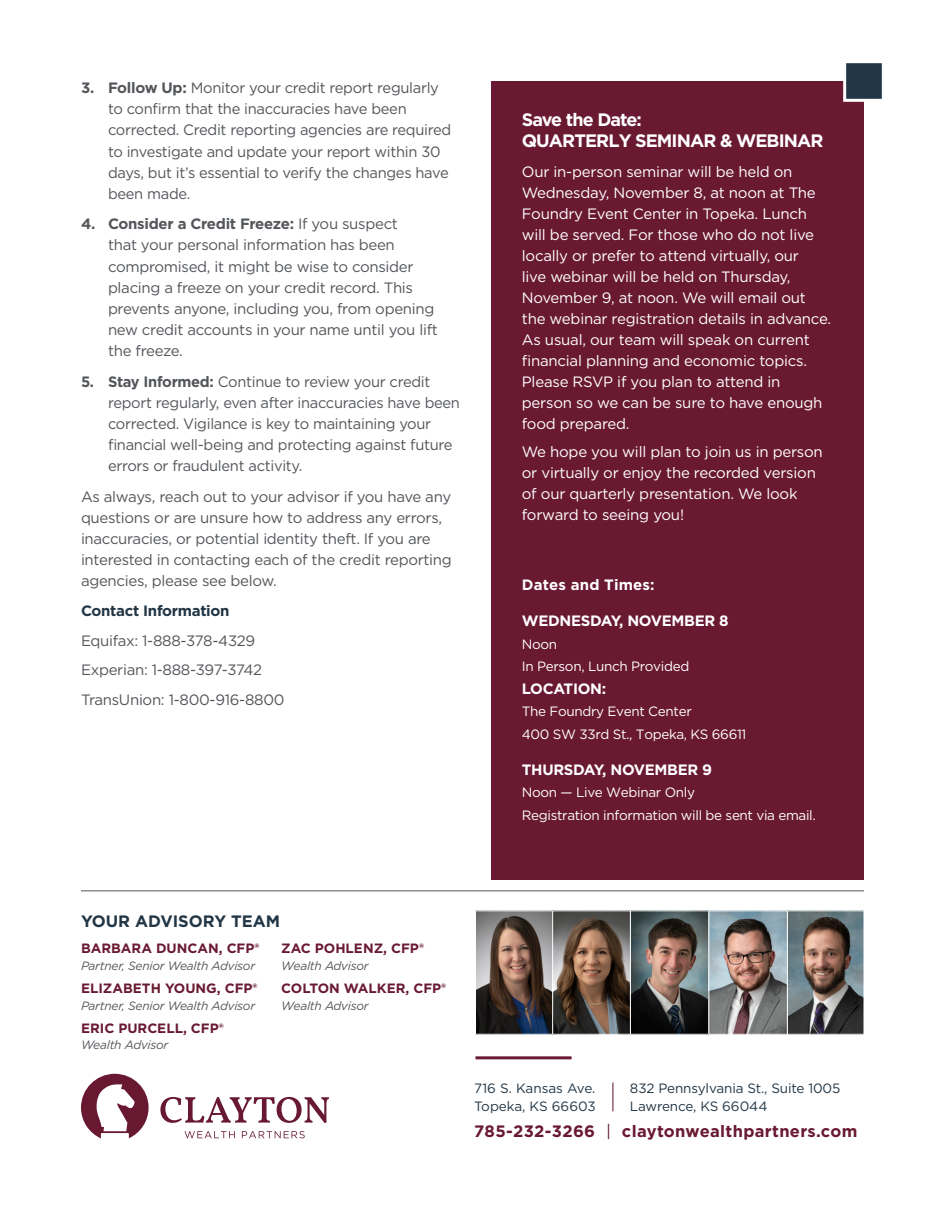
<style>
.page{position:relative;width:945px;height:1215px;background:#fff}
.page>*{position:absolute;margin:0;border:0;box-sizing:border-box;transform-origin:0 0}
.t1{font:700 18px/21.6px "Gotham";letter-spacing:-.05em;color:#fff}
.t2{font:700 16.5px "Gotham";letter-spacing:.02em;color:#691931}
.t3{font:700 16.5px "Gotham";color:#223645}
.t4{font:15px/21.1px "Gotham";letter-spacing:-.02em;color:#53565a}
.t5{font:15px/21px "Gotham";letter-spacing:-.015em;color:#fff}
.t6{font:700 15px "Gotham";letter-spacing:-.02em;color:#fff}
.t7{font:700 15px "Gotham";letter-spacing:-.02em;color:#223645}
.t8{font:700 15px "Gotham";letter-spacing:.01em;color:#fff}
.t9{font:13.5px/22.5px "Gotham";letter-spacing:-.025em;color:#fff}
.t10{font:700 13.5px "Gotham";color:#691931}
.t11{font:13.5px/18px "Gotham";letter-spacing:-.01em;color:#223645}
.t12{font:italic 12px "Gotham";letter-spacing:-.02em;color:#53565a}
.s1{font-weight:700}
.s2{font-weight:400}
</style>
<div class="page">
<hr style="left:81px;top:891px;width:783px;height:1px;background:#53565a">
<hr style="left:475px;top:1056px;width:97px;height:3px;background:#691931">
<img style="left:477px;top:912px;width:385px;height:121px">
<div style="left:475px;top:910px;width:78px;height:125px;border:1px solid #fff"></div>
<div style="left:552px;top:910px;width:79px;height:125px;border:1px solid #fff"></div>
<div style="left:630px;top:910px;width:79px;height:125px;border:1px solid #fff"></div>
<div style="left:709px;top:910px;width:79px;height:125px;border:1px solid #fff"></div>
<div style="left:787px;top:910px;width:77px;height:125px;border:1px solid #fff"></div>
<div style="left:492px;top:81px;width:372px;height:799px;background:#691931"></div>
<svg style="left:612px;top:1083px;width:1px;height:28px"></svg>
<svg style="left:843px;top:63px;width:39px;height:39px;background:#455662"></svg>
<svg style="left:81px;top:1074px;width:68px;height:64px"></svg>
<svg style="left:160px;top:1097px;width:169px;height:26px"></svg>
<svg style="left:185px;top:1131px;width:50px;height:7px"></svg>
<svg style="left:242px;top:1131px;width:63px;height:7px"></svg>
<p class="t4" style="left:108px;top:77px;width:345px;text-indent:-27px"><span class="s1">3. Follow Up:</span> Monitor your credit report regularly to confirm that the inaccuracies have been corrected. Credit reporting agencies are required to investigate and update your report within 30 days, but it’s essential to verify the changes have been made.</p>
<p class="t4" style="left:108px;top:213px;width:331px;text-indent:-27px"><span class="s1">4. Consider a Credit Freeze:</span> If you suspect<br>that your personal information has been compromised, it might be wise to consider placing a freeze on your credit record. This prevents anyone, including you, from opening new credit accounts in your name until you lift the freeze.</p>
<p class="t4" style="left:108px;top:370px;width:354px;text-indent:-27px"><span class="s1">5. Stay Informed:</span> Continue to review your credit report regularly, even after inaccuracies have been corrected. Vigilance is key to maintaining your financial well-being and protecting against future errors or fraudulent activity.</p>
<p class="t4" style="left:81px;top:485px;width:372px">As always, reach out to your advisor if you have any questions or are unsure how to address any errors, inaccuracies, or potential identity theft. If you are interested in contacting each of the credit reporting agencies, please see below.</p>
<p class="t7" style="left:81px;top:601px;width:150px">Contact Information</p>
<p class="t4" style="left:81px;top:629px;width:176px">Equifax: 1-888-378-4329</p>
<p class="t4" style="left:81px;top:659px;width:183px">Experian: 1-888-397-3742</p>
<p class="t4" style="left:81px;top:689px;width:205px">TransUnion: 1-800-916-8800</p>
<p class="t1" style="left:522px;top:108px;width:303px">Save the Date:<br>QUARTERLY SEMINAR &amp; WEBINAR</p>
<p class="t5" style="left:522px;top:161px;width:311px">Our in-person seminar will be held on Wednesday, November 8, at noon at The Foundry Event Center in Topeka. Lunch will be served. For those who do not live locally or prefer to attend virtually, our<br>live webinar will be held on Thursday, November 9, at noon. We will email out the webinar registration details in advance.<br>As usual, our team will speak on current financial planning and economic topics.<br>Please RSVP if you plan to attend in person so we can be sure to have enough food prepared.</p>
<p class="t5" style="left:522px;top:441px;width:303px">We hope you will plan to join us in person or virtually or enjoy the recorded version of our quarterly presentation. We look forward to seeing you!</p>
<p class="t8" style="left:522px;top:575px;width:134px">Dates and Times:</p>
<p class="t6" style="left:522px;top:611px;width:208px">WEDNESDAY, NOVEMBER 8</p>
<p class="t9" style="left:522px;top:633px;width:169px">Noon<br>In Person, Lunch Provided</p>
<p class="t6" style="left:522px;top:679px;width:86px">LOCATION:</p>
<p class="t9" style="left:522px;top:700px;width:226px">The Foundry Event Center<br>400 SW 33rd St., Topeka, KS 66611</p>
<p class="t6" style="left:522px;top:760px;width:192px">THURSDAY, NOVEMBER 9</p>
<p class="t9" style="left:522px;top:781px;width:295px">Noon — Live Webinar Only<br>Registration information will be sent via email.</p>
<p class="t3" style="left:81px;top:910px;width:201px">YOUR ADVISORY TEAM</p>
<p class="t10" style="left:81px;top:940px;width:180px">BARBARA DUNCAN, CFP®</p>
<p class="t12" style="left:81px;top:958px;width:176px">Partner, Senior Wealth Advisor</p>
<p class="t10" style="left:81px;top:979px;width:178px">ELIZABETH YOUNG, CFP®</p>
<p class="t12" style="left:81px;top:998px;width:176px">Partner, Senior Wealth Advisor</p>
<p class="t10" style="left:81px;top:1019px;width:144px">ERIC PURCELL, CFP®</p>
<p class="t12" style="left:81px;top:1037px;width:89px">Wealth Advisor</p>
<p class="t10" style="left:281px;top:940px;width:144px">ZAC POHLENZ, CFP®</p>
<p class="t12" style="left:281px;top:958px;width:89px">Wealth Advisor</p>
<p class="t10" style="left:281px;top:979px;width:167px">COLTON WALKER, CFP®</p>
<p class="t12" style="left:281px;top:998px;width:89px">Wealth Advisor</p>
<p class="t11" style="left:474px;top:1079px;width:123px">716 S. Kansas Ave.<br>Topeka, KS 66603</p>
<p class="t11" style="left:630px;top:1079px;width:212px">832 Pennsylvania St., Suite 1005<br>Lawrence, KS 66044</p>
<p class="t2" style="left:474px;top:1120px;width:385px">785-232-3266 <span class="s2">|</span> claytonwealthpartners.com</p>
</div>
